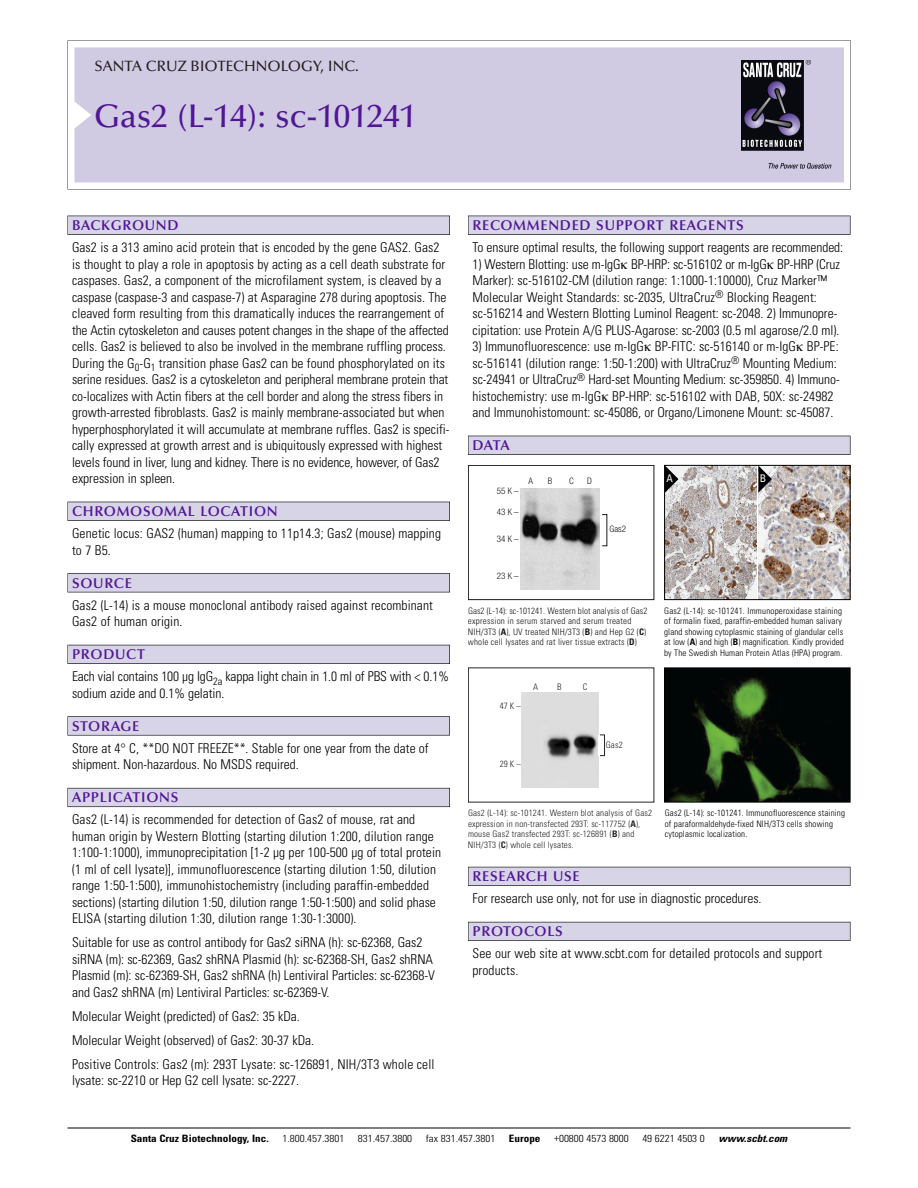
<style>
.page{position:relative;width:918px;height:1188px;background:#fff}
.page>*{position:absolute;margin:0;border:0;box-sizing:border-box;transform-origin:0 0}
.t1{font:500 33px "Optima";color:#511695}
.t2{font:500 15px "Optima";color:#231f20}
.t3{font:600 14.25px "Optima";letter-spacing:.05em;color:#511695}
.t4{font:300 condensed 13.5px/16.5px "Univers";color:#000}
.t5{font:condensed 10.5px "Univers";color:#fff}
.t6{font:300 condensed 10.2px "Univers";color:#000;scale:1.1 1}
.t7{font:700 condensed 10.2px "Univers";color:#000;scale:1.1 1}
.t8{font:italic 700 condensed 10.2px "Univers";color:#000;scale:1.1 1}
.t9{font:300 condensed 9px/10.5px "Univers";letter-spacing:.015em;color:#000}
.t10{font:300 condensed 9px/10.5px "Univers";letter-spacing:.015em;color:#272627}
.t11{font:300 condensed 9px/10.5px "Univers";letter-spacing:.015em;color:#191919}
.t12{font:300 condensed 9px "Helvetica Neue";color:#191919}
.s1{font-weight:700}
</style>
<div class="page">
<svg style="left:68px;top:40px;width:783px;height:149px"></svg>
<div style="left:74px;top:47px;width:770px;height:135px;background:#d1cae3"></div>
<img style="left:741px;top:60px;width:90px;height:108px">
<div style="left:68px;top:216px;width:382px;height:19px;background:#535256"></div>
<div style="left:68px;top:216px;width:381px;height:18px;background:#d7d4e8"></div>
<div style="left:68px;top:502px;width:382px;height:19px;background:#525156"></div>
<div style="left:68px;top:502px;width:381px;height:18px;background:#d7d4e8"></div>
<div style="left:68px;top:573px;width:382px;height:19px;background:#545357"></div>
<div style="left:68px;top:574px;width:381px;height:18px;background:#d7d4e8"></div>
<div style="left:68px;top:645px;width:382px;height:19px;background:#535259"></div>
<div style="left:68px;top:645px;width:381px;height:18px;background:#d7d4e8"></div>
<svg style="left:68px;top:716px;width:382px;height:20px"></svg>
<div style="left:68px;top:717px;width:381px;height:18px;background:#d7d4e8"></div>
<div style="left:68px;top:788px;width:382px;height:19px;background:#64626c"></div>
<div style="left:68px;top:788px;width:381px;height:18px;background:#d7d4e8"></div>
<div style="left:468px;top:216px;width:382px;height:19px;background:#535256"></div>
<div style="left:468px;top:216px;width:382px;height:18px;background:#d7d4e8"></div>
<div style="left:468px;top:436px;width:382px;height:19px;background:#525156"></div>
<div style="left:468px;top:436px;width:382px;height:18px;background:#d7d4e8"></div>
<div style="left:468px;top:867px;width:382px;height:19px;background:#535259"></div>
<div style="left:468px;top:867px;width:382px;height:18px;background:#d7d4e8"></div>
<div style="left:468px;top:922px;width:382px;height:19px;background:#595860"></div>
<div style="left:468px;top:922px;width:382px;height:18px;background:#d7d4e8"></div>
<hr style="left:68px;top:1128px;width:782px;height:1px;background:#000">
<img style="left:666px;top:670px;width:182px;height:130px">
<div style="left:664px;top:668px;width:186px;height:134px;border:1px solid #000"></div>
<img style="left:758px;top:467px;width:90px;height:131px">
<img style="left:666px;top:467px;width:90px;height:131px">
<div style="left:664px;top:465px;width:186px;height:135px;border:1px solid #000"></div>
<svg style="left:758px;top:466px;width:14px;height:27px"></svg>
<svg style="left:665px;top:466px;width:13px;height:27px"></svg>
<div style="left:468px;top:465px;width:186px;height:135px;border:1px solid #191919"></div>
<img style="left:521px;top:488px;width:78px;height:101px">
<img style="left:522px;top:693px;width:76px;height:95px">
<div style="left:600px;top:735px;width:5px;height:21px;border:1px solid #272627"></div>
<p class="t2" style="left:94px;top:60px;width:266px">SANTA CRUZ BIOTECHNOLOGY, INC.</p>
<p class="t1" style="left:94px;top:102px;width:323px">Gas2 (L-14): sc-101241</p>
<p class="t3" style="left:72px;top:219px;width:108px">BACKGROUND</p>
<p class="t4" style="left:72px;top:240px;width:379px">Gas2 is a 313 amino acid protein that is encoded by the gene GAS2. Gas2 is thought to play a role in apoptosis by acting as a cell death substrate for caspases. Gas2, a component of the microfilament system, is cleaved by a caspase (caspase-3 and caspase-7) at Asparagine 278 during apoptosis. The cleaved form resulting from this dramatically induces the rearrangement of the Actin cytoskeleton and causes potent changes in the shape of the affected cells. Gas2 is believed to also be involved in the membrane ruffling process.<br>During the G<sub>0</sub>-G<sub>1</sub> transition phase Gas2 can be found phosphorylated on its serine residues. Gas2 is a cytoskeleton and peripheral membrane protein that co-localizes with Actin fibers at the cell border and along the stress fibers in growth-arrested fibroblasts. Gas2 is mainly membrane-associated but when hyperphosphorylated it will accumulate at membrane ruffles. Gas2 is specifi&shy;cally expressed at growth arrest and is ubiquitously expressed with highest levels found in liver, lung and kidney. There is no evidence, however, of Gas2 expression in spleen.</p>
<p class="t3" style="left:72px;top:505px;width:207px">CHROMOSOMAL LOCATION</p>
<p class="t4" style="left:72px;top:526px;width:371px">Genetic locus: GAS2 (human) mapping to 11p14.3; Gas2 (mouse) mapping to 7 B5.</p>
<p class="t3" style="left:72px;top:577px;width:61px">SOURCE</p>
<p class="t4" style="left:72px;top:598px;width:362px">Gas2 (L-14) is a mouse monoclonal antibody raised against recombinant<br>Gas2 of human origin.</p>
<p class="t3" style="left:72px;top:648px;width:74px">PRODUCT</p>
<p class="t4" style="left:72px;top:670px;width:378px">Each vial contains 100 µg IgG<sub>2a</sub> kappa light chain in 1.0 ml of PBS with &lt; 0.1% sodium azide and 0.1% gelatin.</p>
<p class="t3" style="left:72px;top:720px;width:69px">STORAGE</p>
<p class="t4" style="left:72px;top:741px;width:358px">Store at 4° C, **DO NOT FREEZE**. Stable for one year from the date of shipment. Non-hazardous. No MSDS required.</p>
<p class="t3" style="left:72px;top:792px;width:108px">APPLICATIONS</p>
<p class="t4" style="left:72px;top:813px;width:371px">Gas2 (L-14) is recommended for detection of Gas2 of mouse, rat and human origin by Western Blotting (starting dilution 1:200, dilution range 1:100-1:1000), immunoprecipitation [1-2 µg per 100-500 µg of total protein (1 ml of cell lysate)], immunofluorescence (starting dilution 1:50, dilution range 1:50-1:500), immunohistochemistry (including paraffin-embedded sections) (starting dilution 1:50, dilution range 1:50-1:500) and solid phase ELISA (starting dilution 1:30, dilution range 1:30-1:3000).</p>
<p class="t4" style="left:72px;top:936px;width:365px">Suitable for use as control antibody for Gas2 siRNA (h): sc-62368, Gas2 siRNA (m): sc-62369, Gas2 shRNA Plasmid (h): sc-62368-SH, Gas2 shRNA Plasmid (m): sc-62369-SH, Gas2 shRNA (h) Lentiviral Particles: sc-62368-V and Gas2 shRNA (m) Lentiviral Particles: sc-62369-V.</p>
<p class="t4" style="left:72px;top:1009px;width:229px">Molecular Weight (predicted) of Gas2: 35 kDa.</p>
<p class="t4" style="left:72px;top:1033px;width:244px">Molecular Weight (observed) of Gas2: 30-37 kDa.</p>
<p class="t4" style="left:72px;top:1057px;width:364px">Positive Controls: Gas2 (m): 293T Lysate: sc-126891, NIH/3T3 whole cell lysate: sc-2210 or Hep G2 cell lysate: sc-2227.</p>
<p class="t3" style="left:473px;top:219px;width:273px">RECOMMENDED SUPPORT REAGENTS</p>
<p class="t4" style="left:473px;top:240px;width:372px">To ensure optimal results, the following support reagents are recommended:</p>
<p class="t4" style="left:473px;top:257px;width:369px">1) Western Blotting: use m-IgG BP-HRP: sc-516102 or m-IgG BP-HRP (Cruz Marker): sc-516102-CM (dilution range: 1:1000-1:10000), Cruz Marker™ Molecular Weight Standards: sc-2035, UltraCruz<sup>®</sup> Blocking Reagent: sc-516214 and Western Blotting Luminol Reagent: sc-2048. 2) Immunopre&shy;cipitation: use Protein A/G PLUS-Agarose: sc-2003 (0.5 ml agarose/2.0 ml).</p>
<p class="t4" style="left:473px;top:339px;width:369px">3) Immunofluorescence: use m-IgG BP-FITC: sc-516140 or m-IgG BP-PE: sc-516141 (dilution range: 1:50-1:200) with UltraCruz<sup>®</sup> Mounting Medium: sc-24941 or UltraCruz<sup>®</sup> Hard-set Mounting Medium: sc-359850. 4) Immuno&shy;histochemistry: use m-IgG BP-HRP: sc-516102 with DAB, 50X: sc-24982 and Immunohistomount: sc-45086, or Organo/Limonene Mount: sc-45087.</p>
<p class="t3" style="left:473px;top:439px;width:39px">DATA</p>
<p class="t12" style="left:497px;top:488px;width:23px">55K–</p>
<p class="t12" style="left:497px;top:509px;width:23px">43K–</p>
<p class="t12" style="left:497px;top:536px;width:23px">34K–</p>
<p class="t12" style="left:497px;top:573px;width:23px">23K–</p>
<p class="t12" style="left:528px;top:477px;width:6px">A</p>
<p class="t12" style="left:548px;top:477px;width:6px">B</p>
<p class="t12" style="left:569px;top:477px;width:6px">C</p>
<p class="t12" style="left:587px;top:477px;width:6px">D</p>
<p class="t12" style="left:610px;top:526px;width:18px">Gas2</p>
<p class="t11" style="left:468px;top:606px;width:181px">Gas2 (L-14): sc-101241. Western blot analysis of Gas2 expression in serum starved and serum treated NIH/3T3 (<span class="s1">A</span>), UV treated NIH/3T3 (<span class="s1">B</span>) and Hep G2 (<span class="s1">C</span>) whole cell lysates and rat liver tissue extracts (<span class="s1">D</span>)</p>
<p class="t10" style="left:500px;top:702px;width:22px">47K–</p>
<p class="t10" style="left:533px;top:682px;width:7px">A</p>
<p class="t10" style="left:557px;top:682px;width:6px">B</p>
<p class="t10" style="left:583px;top:682px;width:6px">C</p>
<p class="t10" style="left:500px;top:759px;width:22px">29K–</p>
<p class="t10" style="left:606px;top:740px;width:18px">Gas2</p>
<p class="t5" style="left:667px;top:474px;width:8px">A</p>
<p class="t5" style="left:760px;top:474px;width:8px">B</p>
<p class="t9" style="left:664px;top:606px;width:181px">Gas2 (L-14): sc-101241. Immunoperoxidase staining of formalin fixed, paraffin-embedded human salivary gland showing cytoplasmic staining of glandular cells at low (<span class="s1">A</span>) and high (<span class="s1">B</span>) magnification. Kindly provided by The Swedish Human Protein Atlas (HPA) program.</p>
<p class="t10" style="left:468px;top:809px;width:186px">Gas2 (L-14): sc-101241. Western blot analysis of Gas2 expression in non-transfected 293T: sc-117752 (<span class="s1">A</span>), mouse Gas2 transfected 293T: sc-126891 (<span class="s1">B</span>) and NIH/3T3 (<span class="s1">C</span>) whole cell lysates.</p>
<p class="t9" style="left:665px;top:809px;width:182px">Gas2 (L-14): sc-101241. Immunofluorescence staining of paraformaldehyde-fixed NIH/3T3 cells showing cytoplasmic localization.</p>
<p class="t3" style="left:473px;top:870px;width:109px">RESEARCH USE</p>
<p class="t4" style="left:473px;top:892px;width:291px">For research use only, not for use in diagnostic procedures.</p>
<p class="t3" style="left:473px;top:925px;width:92px">PROTOCOLS</p>
<p class="t4" style="left:473px;top:947px;width:351px">See our web site at www.scbt.com for detailed protocols and support products.</p>
<p class="t7" style="left:131px;top:1135px;width:127px">Santa Cruz Biotechnology, Inc.</p>
<p class="t6" style="left:282px;top:1135px;width:58px">1.800.457.3801</p>
<p class="t6" style="left:358px;top:1135px;width:51px">831.457.3800</p>
<p class="t6" style="left:426px;top:1135px;width:65px">fax 831.457.3801</p>
<p class="t7" style="left:509px;top:1135px;width:30px">Europe</p>
<p class="t6" style="left:554px;top:1135px;width:69px">+00800 4573 8000</p>
<p class="t6" style="left:642px;top:1135px;width:58px">49 6221 4503 0</p>
<p class="t8" style="left:719px;top:1135px;width:66px">www.scbt.com</p>
</div>
